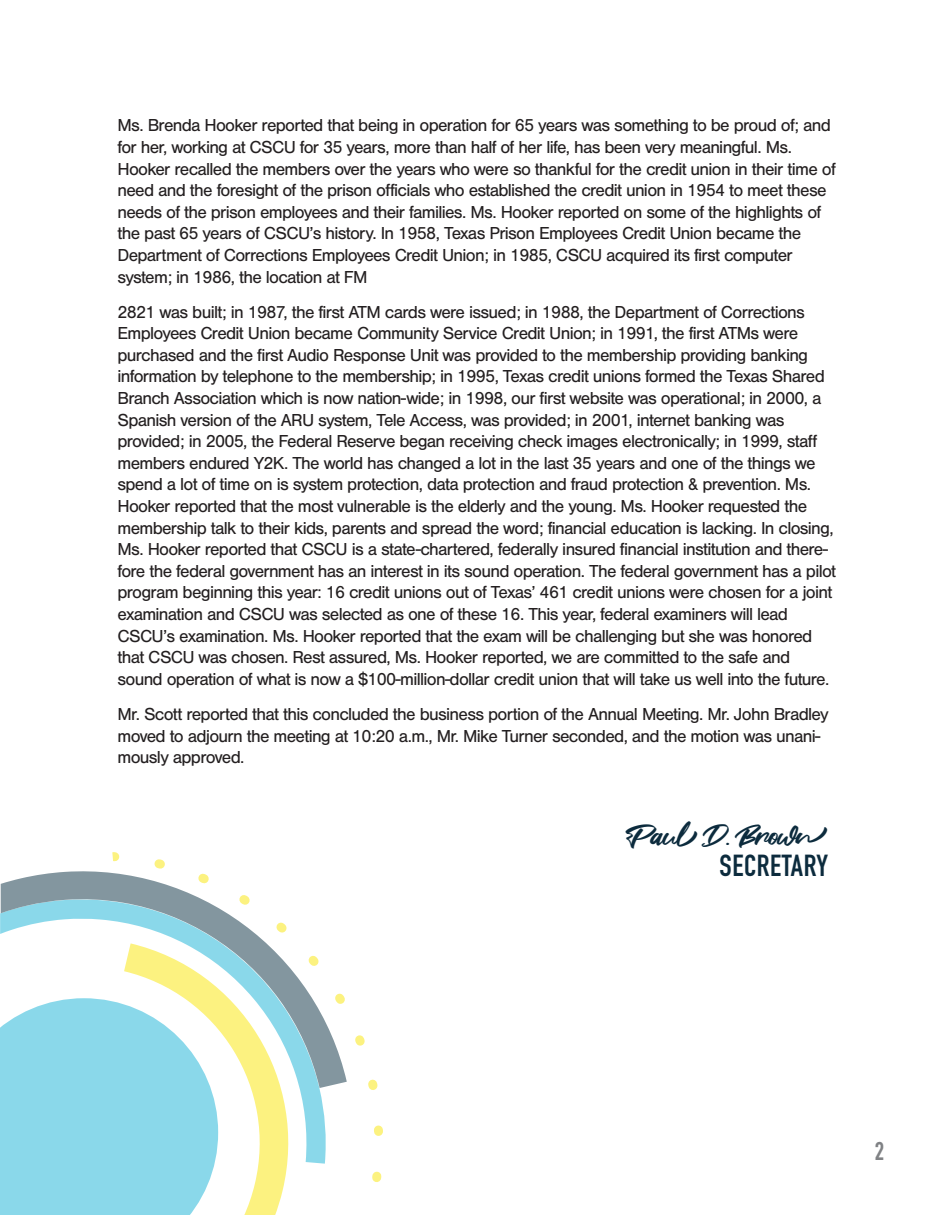
<style>
.page{position:relative;width:945px;height:1215px;background:#fff}
.page>*{position:absolute;margin:0;border:0;box-sizing:border-box;transform-origin:0 0}
.t1{font:30px "Fair Prosper";letter-spacing:-.04em;color:#0c2b3d}
.t2{font:30px "DIN Engschrift Std";letter-spacing:.02em;color:#0c2b3d}
.t3{font:25.35px "DIN Engschrift Std";color:#808285}
.t4{font:18px/21.6px "Nimbus San";letter-spacing:-.04em;color:#231f20}
</style>
<div class="page">
<svg style="left:11px;top:852px;width:372px;height:363px"></svg>
<svg style="left:1px;top:998px;width:217px;height:217px;fill:#8ad8ea"></svg>
<p class="t4" style="left:117px;top:115px;width:720px">Ms. Brenda Hooker reported that being in operation for 65 years was something to be proud of; and for her, working at CSCU for 35 years, more than half of her life, has been very meaningful. Ms.<br>Hooker recalled the members over the years who were so thankful for the credit union in their time of need and the foresight of the prison officials who established the credit union in 1954 to meet these needs of the prison employees and their families. Ms. Hooker reported on some of the highlights of the past 65 years of CSCU’s history. In 1958, Texas Prison Employees Credit Union became the Department of Corrections Employees Credit Union; in 1985, CSCU acquired its first computer system; in 1986, the location at FM</p>
<p class="t4" style="left:117px;top:301px;width:720px">2821 was built; in 1987, the first ATM cards were issued; in 1988, the Department of Corrections Employees Credit Union became Community Service Credit Union; in 1991, the first ATMs were purchased and the first Audio Response Unit was provided to the membership providing banking information by telephone to the membership; in 1995, Texas credit unions formed the Texas Shared Branch Association which is now nation-wide; in 1998, our first website was operational; in 2000, a Spanish version of the ARU system, Tele Access, was provided; in 2001, internet banking was provided; in 2005, the Federal Reserve began receiving check images electronically; in 1999, staff members endured Y2K. The world has changed a lot in the last 35 years and one of the things we spend a lot of time on is system protection, data protection and fraud protection &amp; prevention. Ms.<br>Hooker reported that the most vulnerable is the elderly and the young. Ms. Hooker requested the membership talk to their kids, parents and spread the word; financial education is lacking. In closing, Ms. Hooker reported that CSCU is a state-chartered, federally insured financial institution and there&shy;fore the federal government has an interest in its sound operation. The federal government has a pilot program beginning this year: 16 credit unions out of Texas’ 461 credit unions were chosen for a joint examination and CSCU was selected as one of these 16. This year, federal examiners will lead CSCU’s examination. Ms. Hooker reported that the exam will be challenging but she was honored that CSCU was chosen. Rest assured, Ms. Hooker reported, we are committed to the safe and sound operation of what is now a $100-million-dollar credit union that will take us well into the future.</p>
<p class="t4" style="left:117px;top:703px;width:713px">Mr. Scott reported that this concluded the business portion of the Annual Meeting. Mr. John Bradley moved to adjourn the meeting at 10:20 a.m., Mr. Mike Turner seconded, and the motion was unani&shy;mously approved.</p>
<h1 class="t1" style="left:625px;top:819px;width:205px">Paul D. Brown</h1>
<h1 class="t2" style="left:720px;top:848px;width:110px">SECRETARY</h1>
<h2 class="t3" style="left:875px;top:1136px;width:11px">2</h2>
</div>
